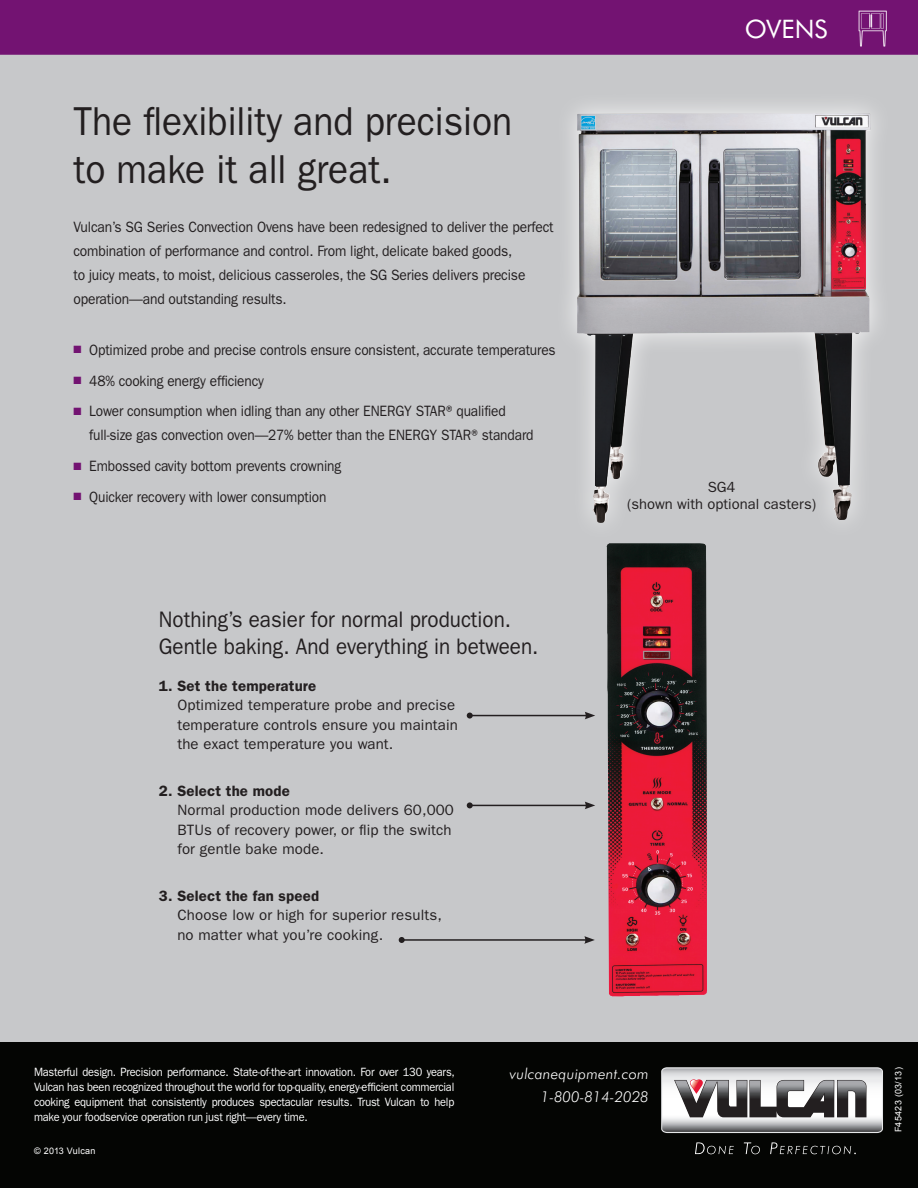
<style>
.page{position:relative;width:918px;height:1188px;background:#c7c8ca}
.page>*{position:absolute;margin:0;border:0;box-sizing:border-box;transform-origin:0 0}
.t1{font:40.5px/48px "Franklin Gothic";color:#231f20;scale:.92 1}
.t2{font:25.5px "Futura BT";color:#fff}
.Body{font:22.5px/27px "Franklin Gothic";color:#231f20;scale:.92 1}
.Features{font:15px/19.5px "Franklin Gothic";letter-spacing:.01em;color:#231f20}
.Body-2{font:15px/24px "Franklin Gothic";letter-spacing:-.01em;color:#231f20;scale:.91 1}
.Body-3{font:15px/24px "Franklin Gothic";letter-spacing:-.01em;color:#231f20;scale:.92 1}
.t3{font:italic 300 15px "Futura BT";letter-spacing:.01em;color:#fff}
.Centered_Captions{font:14.7px "Franklin Gothic";color:#231f20}
.Body-4{font:12px/15px "Franklin Gothic";letter-spacing:-.02em;color:#fff;text-align:justify;scale:.92 1}
.t4{font:9px "Arial";letter-spacing:.03em;color:#fff}
.s1{color:#731372}
.s2{font-weight:600}
</style>
<div class="page">
<div style="left:0;top:0;width:918px;height:55px;background:#731372"></div>
<div style="left:0;top:1042px;width:918px;height:146px;background:#040503"></div>
<svg style="left:695px;top:1142px;width:39px;height:12px"></svg>
<svg style="left:744px;top:1142px;width:16px;height:12px"></svg>
<svg style="left:770px;top:1142px;width:86px;height:12px"></svg>
<svg style="left:661px;top:1067px;width:222px;height:66px;background:#a3a2a4"></svg>
<img style="left:854px;top:8px;width:42px;height:41px">
<div style="left:555px;top:91px;width:337px;height:453px;background:#fff;opacity:.85"></div>
<img style="left:577px;top:114px;width:83px;height:409px">
<img style="left:607px;top:543px;width:100px;height:454px">
<hr style="left:470px;top:715px;width:117px;height:1px;background:#231f20">
<svg style="left:467px;top:713px;width:6px;height:6px"></svg>
<svg style="left:585px;top:712px;width:10px;height:7px"></svg>
<hr style="left:470px;top:805px;width:117px;height:1px;background:#231f20">
<svg style="left:467px;top:802px;width:6px;height:6px"></svg>
<svg style="left:585px;top:802px;width:10px;height:7px"></svg>
<hr style="left:402px;top:939px;width:185px;height:2px;background:#231f20">
<svg style="left:399px;top:937px;width:6px;height:6px"></svg>
<svg style="left:584px;top:936px;width:11px;height:8px"></svg>
<p class="t1" style="left:73px;top:97px;width:479px">The flexibility and precision to make it all great.</p>
<p class="Body-3" style="left:73px;top:215px;width:524px">Vulcan’s SG Series Convection Ovens have been redesigned to deliver the perfect combination of performance and control. From light, delicate baked goods,<br>to juicy meats, to moist, delicious casseroles, the SG Series delivers precise operation—and outstanding results.</p>
<p class="Body-2" style="left:73px;top:338px;width:531px"><span class="s1">■</span> Optimized probe and precise controls ensure consistent, accurate temperatures</p>
<p class="Body-2" style="left:73px;top:369px;width:211px"><span class="s1">■</span> 48% cooking energy efficiency</p>
<p class="Body-2" style="left:89px;top:399px;width:490px;text-indent:-16px"><span class="s1">■</span> Lower consumption when idling than any other ENERGY STAR® qualified full-size gas convection oven—27% better than the ENERGY STAR® standard</p>
<p class="Body-2" style="left:73px;top:454px;width:296px"><span class="s1">■</span> Embossed cavity bottom prevents crowning</p>
<p class="Body-2" style="left:73px;top:485px;width:280px"><span class="s1">■</span> Quicker recovery with lower consumption</p>
<p class="Body" style="left:159px;top:606px;width:414px">Nothing’s easier for normal production.<br>Gentle baking. And everything in between.</p>
<p class="Features" style="left:177px;top:676px;width:282px;text-indent:-18px"><span class="s2">1. Set the temperature<br></span>Optimized temperature probe and precise temperature controls ensure you maintain the exact temperature you want.</p>
<p class="Features" style="left:177px;top:781px;width:278px;text-indent:-18px"><span class="s2">2. Select the mode<br></span>Normal production mode delivers 60,000<br>BTUs of recovery power, or flip the switch for gentle bake mode.</p>
<p class="Features" style="left:177px;top:886px;width:266px;text-indent:-18px"><span class="s2">3. Select the fan speed<br></span>Choose low or high for superior results, no matter what you’re cooking.</p>
<p class="t2" style="left:745px;top:13px;width:84px">OVENS</p>
<p class="Centered_Captions" style="left:708px;top:478px;width:29px">SG4</p>
<p class="Centered_Captions" style="left:627px;top:496px;width:191px">(shown with optional casters)</p>
<p class="Body-4" style="left:34px;top:1065px;width:459px">Masterful design. Precision performance. State-of-the-art innovation. For over 130 years, Vulcan has been recognized throughout the world for top-quality, energy-efficient commercial cooking equipment that consistently produces spectacular results. Trust Vulcan to help make your foodservice operation run just right—every time.</p>
<p class="t3" style="left:510px;top:1064px;width:140px">vulcanequipment.com</p>
<p class="t3" style="left:541px;top:1087px;width:109px">1-800-814-2028</p>
<p class="t4" style="left:34px;top:1145px;width:63px">© 2013 Vulcan</p>
<p class="t4" style="left:892px;top:1132px;width:67px;rotate:-90deg">F45423 (03/13)</p>
</div>
